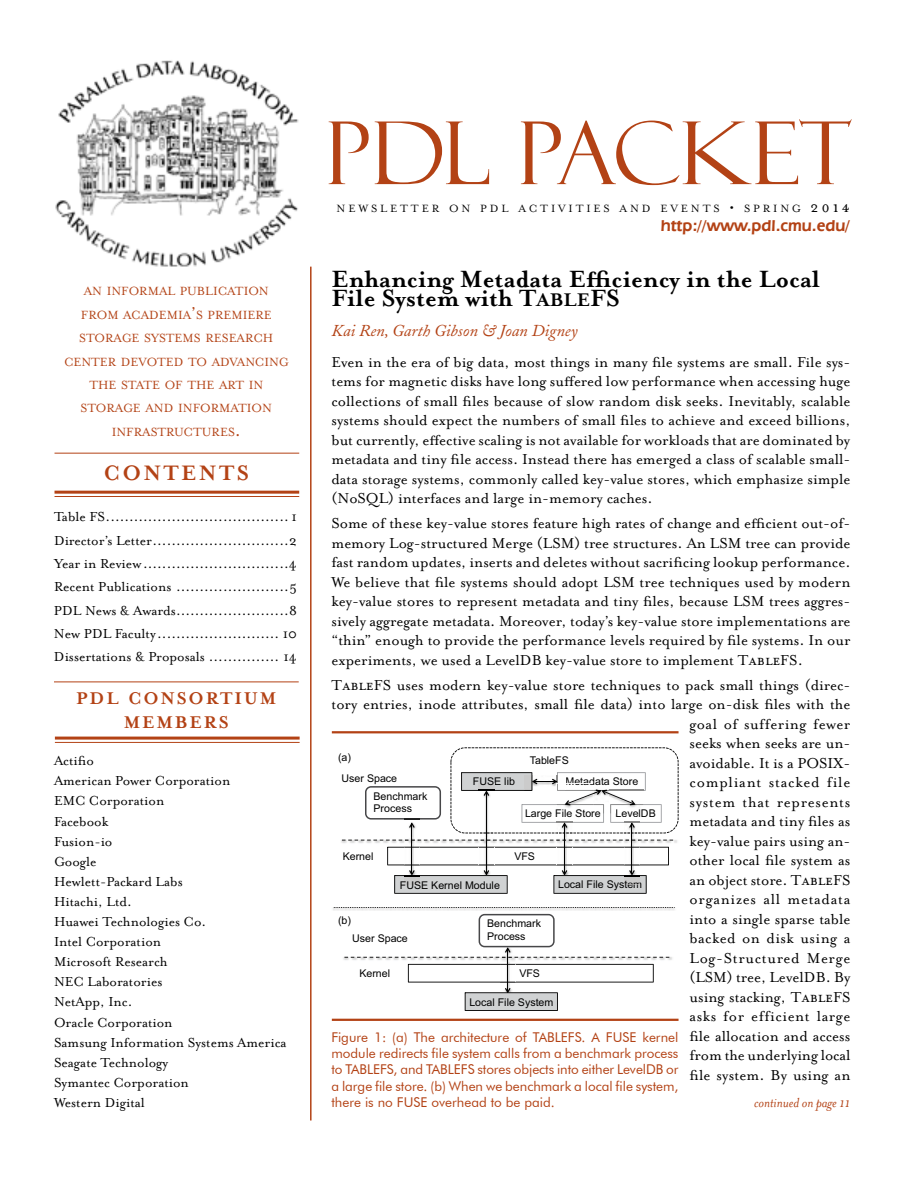
<style>
.page{position:relative;width:918px;height:1188px;background:#fff}
.page>*{position:absolute;margin:0;border:0;box-sizing:border-box;transform-origin:0 0}
.t1{font:700 27px/19.5px "Mrs Eaves";color:#000}
.t2{font:700 24px "Mrs Eaves";letter-spacing:.095em;color:#b34215}
.t3{font:700 19.5px/23.4px "Mrs Eaves";letter-spacing:.095em;color:#b34215;text-align:center}
.t4{font:16.5px/19.5px "Mrs Eaves Roman";color:#000;text-align:justify}
.t5{font:italic 16.5px "Adobe Caslon";color:#b34215}
.t6{font:600 16.5px "Eras IT Cby BT";color:#b34215}
.t7{font:15px/20.1px "Mrs Eaves Roman";color:#000}
.t8{font:italic 15px "Mrs Eaves";color:#b34215}
.t9{font:13.65px/23.4px "Mrs Eaves Roman";color:#b34215;text-align:center}
.t10{font:13.5px/16.2px "Futura BT";color:#b34215;text-align:justify}
.t11{font:12.15px "Mrs Eaves Roman";letter-spacing:.23em;color:#000}
.t12{font:10.65px/12.5px "Arial";color:#000}
.s1{font-size:19.5px}
.s2{font-size:17.25px}
.s3{font-family:"Mrs Eaves All Small Caps";font-size:17.25px}
.s4{font-size:21px}
.s5{font-family:"Mrs Eaves Small Caps"}
</style>
<div class="page">
<img style="left:55px;top:60px;width:257px;height:207px">
<hr style="left:310px;top:267px;width:2px;height:853px;background:#b34215">
<svg style="left:329px;top:122px;width:40px;height:62px"></svg>
<svg style="left:375px;top:122px;width:114px;height:62px"></svg>
<svg style="left:521px;top:119px;width:331px;height:66px"></svg>
<hr style="left:55px;top:453px;width:244px;height:1px;background:#b34215">
<hr style="left:55px;top:491px;width:244px;height:3px;background:#b34215">
<hr style="left:55px;top:496px;width:244px;height:1px;background:#b34215">
<hr style="left:54px;top:682px;width:245px;height:1px;background:#b34215">
<hr style="left:55px;top:737px;width:245px;height:3px;background:#b34215">
<hr style="left:55px;top:742px;width:245px;height:1px;background:#b34215">
<hr style="left:332px;top:731px;width:347px;height:2px;background:#b34215">
<hr style="left:332px;top:1019px;width:347px;height:2px;background:#b34215">
<img style="left:341px;top:839px;width:336px;height:4px">
<img style="left:479px;top:834px;width:15px;height:13px">
<img style="left:479px;top:838px;width:15px;height:7px">
<hr style="left:486px;top:792px;width:1px;height:82px;background:#000">
<img style="left:557px;top:834px;width:15px;height:13px">
<img style="left:557px;top:838px;width:15px;height:7px">
<hr style="left:564px;top:824px;width:1px;height:50px;background:#000">
<img style="left:404px;top:828px;width:16px;height:19px">
<img style="left:404px;top:838px;width:16px;height:7px">
<hr style="left:411px;top:824px;width:1px;height:50px;background:#000">
<svg style="left:365px;top:786px;width:76px;height:42px"></svg>
<img style="left:343px;top:956px;width:329px;height:4px">
<img style="left:500px;top:962px;width:15px;height:2px">
<img style="left:500px;top:958px;width:15px;height:4px">
<hr style="left:507px;top:948px;width:1px;height:44px;background:#000">
<svg style="left:334px;top:907px;width:341px;height:1px"></svg>
<img style="left:624px;top:834px;width:16px;height:13px">
<img style="left:624px;top:838px;width:16px;height:7px">
<svg style="left:342px;top:840px;width:331px;height:1px"></svg>
<hr style="left:632px;top:824px;width:1px;height:50px;background:#000">
<svg style="left:387px;top:847px;width:282px;height:47px"></svg>
<svg style="left:450px;top:747px;width:229px;height:87px"></svg>
<svg style="left:344px;top:914px;width:325px;height:44px"></svg>
<svg style="left:408px;top:964px;width:246px;height:47px"></svg>
<p class="t9" style="left:64px;top:280px;width:226px">AN INFORMAL PUBLICATION<br>FROM ACADEMIA<span class="s1">’</span>S PREMIERE<br>STORAGE SYSTEMS RESEARCH<br>CENTER DEVOTED TO ADVANCING<br>THE STATE OF THE ART IN<br>STORAGE AND INFORMATION<br>INFRASTRUCTURES<span class="s1">.</span></p>
<h2 class="t2" style="left:104px;top:459px;width:147px">CONTENTS</h2>
<p class="t7" style="left:54px;top:505px;width:245px;line-height:23.4px;text-align:justify">Table FS....................................... 1<br>Director’s Letter.............................2<br>Year in Review...............................4<br>Recent Publications ........................5<br>PDL News &amp; Awards........................8<br>New PDL Faculty.......................... 10<br>Dissertations &amp; Proposals ............... 14</p>
<p class="t3" style="left:76px;top:687px;width:202px">PDL CONSORTIUM<br>MEMBERS</p>
<p class="t7" style="left:54px;top:751px;width:234px">Actifio<br>American Power Corporation<br>EMC Corporation<br>Facebook<br>Fusion-io<br>Google<br>Hewlett-Packard Labs<br>Hitachi, Ltd.<br>Huawei Technologies Co.<br>Intel Corporation<br>Microsoft Research<br>NEC Laboratories<br>NetApp, Inc.<br>Oracle Corporation<br>Samsung Information Systems America<br>Seagate Technology<br>Symantec Corporation<br>Western Digital</p>
<p class="t11" style="left:337px;top:201px;width:515px">NEWSLETTER ON PDL ACTIVITIES AND EVENTS <span class="s2">•</span> SPRING <span class="s3">2014</span></p>
<p class="t6" style="left:661px;top:216px;width:191px">http://www.pdl.cmu.edu/</p>
<h1 class="t1" style="left:332px;top:269px;width:490px">Enhancing Metadata Efficiency in the Local<br>File System with T<span class="s4">ABLE</span>FS</h1>
<p class="t5" style="left:332px;top:322px;width:248px">Kai Ren, Garth Gibson &amp; Joan Digney</p>
<p class="t4" style="left:332px;top:352px;width:521px">Even in the era of big data, most things in many file systems are small. File sys&shy;tems for magnetic disks have long suffered low performance when accessing huge collections of small files because of slow random disk seeks. Inevitably, scalable systems should expect the numbers of small files to achieve and exceed billions, but currently, effective scaling is not available for workloads that are dominated by metadata and tiny file access. Instead there has emerged a class of scalable small&shy;data storage systems, commonly called key-value stores, which emphasize simple (NoSQL) interfaces and large in-memory caches.</p>
<p class="t4" style="left:332px;top:514px;width:521px">Some of these key-value stores feature high rates of change and efficient out-of&shy;memory Log-structured Merge (LSM) tree structures. An LSM tree can provide fast random updates, inserts and deletes without sacrificing lookup performance.<br>We believe that file systems should adopt LSM tree techniques used by modern key-value stores to represent metadata and tiny files, because LSM trees aggres&shy;sively aggregate metadata. Moreover, today’s key-value store implementations are “thin” enough to provide the performance levels required by file systems. In our experiments, we used a LevelDB key-value store to implement T<span class="s5">able</span>FS.</p>
<p class="t4" style="left:332px;top:675px;width:521px;text-align:right">T<span class="s5">able</span>FS uses modern key-value store techniques to pack small things (direc&shy;tory entries, inode attributes, small file data) into large on-disk files with the goal of suffering fewer<br>seeks when seeks are un-<br>avoidable. It is a POSIX-<br>compliant stacked file<br>system that represents<br>metadata and tiny files as<br>key-value pairs using an-<br>other local file system as<br>an object store. T<span class="s5">able</span>FS<br>organizes all metadata<br>into a single sparse table<br>backed on disk using a<br>Log-Structured Merge<br>(LSM) tree, LevelDB. By<br>using stacking, T<span class="s5">able</span>FS<br>asks for efficient large<br>file allocation and access<br>from the underlying local<br>file system. By using an</p>
<p class="t12" style="left:338px;top:751px;width:15px">(a)</p>
<p class="t12" style="left:530px;top:754px;width:41px">TableFS</p>
<p class="t12" style="left:342px;top:772px;width:57px">User Space</p>
<p class="t12" style="left:473px;top:776px;width:44px">FUSE lib</p>
<p class="t12" style="left:566px;top:776px;width:74px">Metadata Store</p>
<p class="t12" style="left:374px;top:790px;width:55px">Benchmark<br>Process</p>
<p class="t12" style="left:616px;top:807px;width:42px">LevelDB</p>
<p class="t12" style="left:525px;top:808px;width:77px">Large File Store</p>
<p class="t12" style="left:514px;top:850px;width:22px">VFS</p>
<p class="t12" style="left:343px;top:850px;width:32px">Kernel</p>
<p class="t12" style="left:558px;top:879px;width:86px">Local File System</p>
<p class="t12" style="left:400px;top:879px;width:102px">FUSE Kernel Module</p>
<p class="t12" style="left:338px;top:914px;width:15px">(b)</p>
<p class="t12" style="left:487px;top:918px;width:55px">Benchmark<br>Process</p>
<p class="t12" style="left:352px;top:932px;width:57px">User Space</p>
<p class="t12" style="left:359px;top:967px;width:32px">Kernel</p>
<p class="t12" style="left:519px;top:967px;width:22px">VFS</p>
<p class="t12" style="left:469px;top:996px;width:86px">Local File System</p>
<p class="t10" style="left:331px;top:1029px;width:349px">Figure 1: (a) The architecture of TABLEFS. A FUSE kernel module redirects file system calls from a benchmark process to TABLEFS, and TABLEFS stores objects into either LevelDB or a large file store. (b) When we benchmark a local file system, there is no FUSE overhead to be paid.</p>
<p class="t8" style="left:754px;top:1094px;width:98px">continued on page 11</p>
</div>
